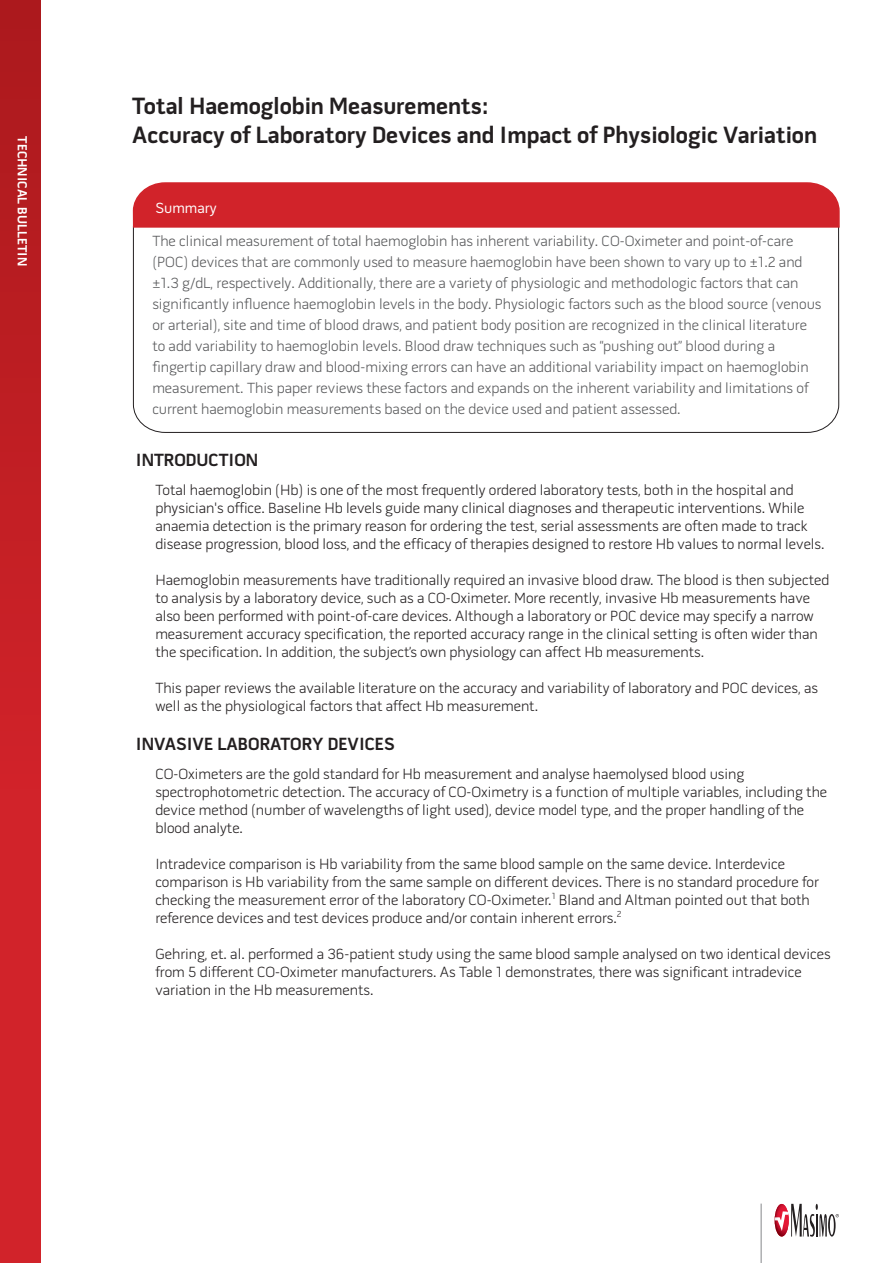
<style>
.page{position:relative;width:893px;height:1263px;background:#fff}
.page>*{position:absolute;margin:0;border:0;box-sizing:border-box;transform-origin:0 0}
.t1{font:700 24px/28.8px "Pill Gothic 600 mg";color:#231f20}
.t2{font:700 18px "Pill Gothic 600 mg";color:#231f20}
.t3{font:300 15px/18px "Pill Gothic 600 mg";color:#231f20}
.t4{font:300 15px/21px "Pill Gothic 600 mg";color:#57585a}
.t5{font:15px "Pill Gothic 600 mg";color:#fff}
.t6{font:700 13.5px "Pill Gothic 600 mg";letter-spacing:.01em;color:#fff}
</style>
<div class="page">
<div style="left:0;top:0;width:40px;height:1263px;background:linear-gradient(to bottom,#b01a1e,#da252d)"></div>
<svg style="left:133px;top:228px;width:706px;height:205px"></svg>
<div style="left:132px;top:182px;width:708px;height:46px;background:#d1232a"></div>
<hr style="left:761px;top:1203px;width:1px;height:60px;background:#939598">
<svg style="left:775px;top:1204px;width:64px;height:32px"></svg>
<p class="t6" style="left:28px;top:136px;width:131px;rotate:90deg">Technical bulletin</p>
<h1 class="t1" style="left:132px;top:93px;width:686px">Total Haemoglobin Measurements:<br>Accuracy of Laboratory Devices and I mpact of Physiologic Variation</h1>
<p class="t5" style="left:156px;top:202px;width:63px">Summary</p>
<p class="t4" style="left:152px;top:232px;width:671px">The clinical measurement of total haemoglobin has inherent variability. CO-Oximeter and point-of-care (POC) devices that are commonly used to measure haemoglobin have been shown to vary up to ±1.2 and ±1.3 g/dL, respectively. Additionally, there are a variety of physiologic and methodologic factors that can significantly influence haemoglobin levels in the body. Physiologic factors such as the blood source (venous or arterial), site and time of blood draws, and patient body position are recognized in the clinical literature to add variability to haemoglobin levels. Blood draw techniques such as “pushing out” blood during a fingertip capillary draw and blood-mixing errors can have an additional variability impact on haemoglobin measurement. This paper reviews these factors and expands on the inherent variability and limitations of current haemoglobin measurements based on the device used and patient assessed.</p>
<p class="t2" style="left:136px;top:452px;width:124px">I ntroduction</p>
<p class="t3" style="left:155px;top:482px;width:671px">Total haemoglobin (Hb) is one of the most frequently ordered laboratory tests, both in the hospital and physician's office. Baseline Hb levels guide many clinical diagnoses and therapeutic interventions. While anaemia detection is the primary reason for ordering the test, serial assessments are often made to track disease progression, blood loss, and the efficacy of therapies designed to restore Hb values to normal levels.</p>
<p class="t3" style="left:155px;top:572px;width:676px">Haemoglobin measurements have traditionally required an invasive blood draw. The blood is then subjected to analysis by a laboratory device, such as a CO-Oximeter. More recently, invasive Hb measurements have also been performed with point-of-care devices. Although a laboratory or POC device may specify a narrow measurement accuracy specification, the reported accuracy range in the clinical setting is often wider than the specification. In addition, the subject’s own physiology can affect Hb measurements.</p>
<p class="t3" style="left:155px;top:680px;width:664px">This paper reviews the available literature on the accuracy and variability of laboratory and POC devices, as well as the physiological factors that affect Hb measurement.</p>
<p class="t2" style="left:136px;top:737px;width:260px">I nvasive Laboratory Devices</p>
<p class="t3" style="left:155px;top:766px;width:673px">CO-Oximeters are the gold standard for Hb measurement and analyse haemolysed blood using spectrophotometric detection. The accuracy of CO-Oximetry is a function of multiple variables, including the device method (number of wavelengths of light used), device model type, and the proper handling of the blood analyte.</p>
<p class="t3" style="left:155px;top:856px;width:665px">Intradevice comparison is Hb variability from the same blood sample on the same device. Interdevice comparison is Hb variability from the same sample on different devices. There is no standard procedure for checking the measurement error of the laboratory CO-Oximeter.<sup>1</sup> Bland and Altman pointed out that both reference devices and test devices produce and/or contain inherent errors.<sup>2</sup></p>
<p class="t3" style="left:155px;top:946px;width:677px">Gehring, et. al. performed a 36-patient study using the same blood sample analysed on two identical devices from 5 different CO-Oximeter manufacturers. As Table 1 demonstrates, there was significant intradevice variation in the Hb measurements.</p>
</div>
